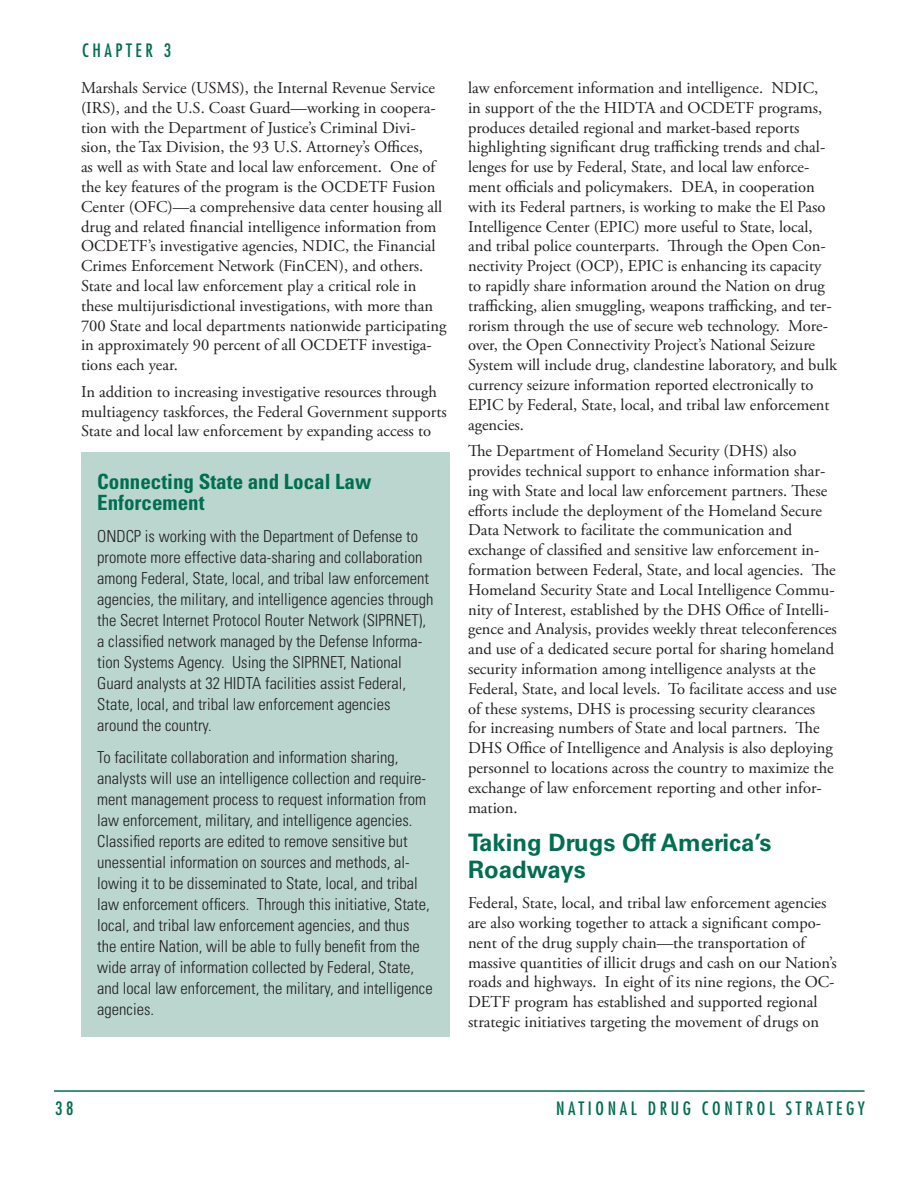
<style>
.page{position:relative;width:918px;height:1188px;background:#fff}
.page>*{position:absolute;margin:0;border:0;box-sizing:border-box;transform-origin:0 0}
.Para_Intro{font:700 24px/27px "Univers LT Std";color:#006e51}
.call_out_text_header{font:700 condensed 21px/21px "Univers LT Std";color:#006e51}
.t1{font:condensed 18px "Futura Std";letter-spacing:.2em;color:#006e51}
.body{font:16.5px/19.8px "Adobe Garamond Pro";color:#231f20}
.call_out_text{font:300 condensed 16.5px/21px "Univers LT Std";color:#231f20}
</style>
<div class="page">
<hr style="left:54px;top:1090px;width:811px;height:2px;background:#006e51">
<div style="left:81px;top:452px;width:369px;height:585px;background:#bad6ce"></div>
<p class="t1" style="left:82px;top:39px;width:91px">CHAPTER 3</p>
<p class="body" style="left:81px;top:78px;width:367px">Marshals Service (USMS), the Internal Revenue Service (IRS), and the U.S. Coast Guard—working in coopera&shy;tion with the Department of Justice’s Criminal Divi&shy;sion, the Tax Division, the 93 U.S. Attorney’s Offices,<br>as well as with State and local law enforcement. One of the key features of the program is the OCDETF Fusion Center (OFC)—a comprehensive data center housing all drug and related financial intelligence information from OCDETF’s investigative agencies, NDIC, the Financial Crimes Enforcement Network (FinCEN), and others.<br>State and local law enforcement play a critical role in these multijurisdictional investigations, with more than 700 State and local departments nationwide participating in approximately 90 percent of all OCDETF investiga&shy;tions each year.</p>
<p class="body" style="left:81px;top:382px;width:367px">In addition to increasing investigative resources through multiagency taskforces, the Federal Government supports<br>State and local law enforcement by expanding access to</p>
<p class="call_out_text_header" style="left:97px;top:471px;width:276px">Connecting State and Local Law<br>Enforcement</p>
<p class="call_out_text" style="left:97px;top:526px;width:338px">ONDCP is working with the Department of Defense to promote more effective data-sharing and collaboration among Federal, State, local, and tribal law enforcement agencies, the military, and intelligence agencies through the Secret Internet Protocol Router Network (SIPRNET), a classified network managed by the Defense Informa&shy;tion Systems Agency. Using the SIPRNET, National Guard analysts at 32 HIDTA facilities assist Federal, State, local, and tribal law enforcement agencies around the country.</p>
<p class="call_out_text" style="left:97px;top:747px;width:337px">To facilitate collaboration and information sharing, analysts will use an intelligence collection and require&shy;ment management process to request information from law enforcement, military, and intelligence agencies.<br>Classified reports are edited to remove sensitive but unessential information on sources and methods, al&shy;lowing it to be disseminated to State, local, and tribal law enforcement officers. Through this initiative, State, local, and tribal law enforcement agencies, and thus the entire Nation, will be able to fully benefit from the wide array of information collected by Federal, State, and local law enforcement, the military, and intelligence agencies.</p>
<p class="body" style="left:468px;top:78px;width:371px">law enforcement information and intelligence. NDIC,<br>in support of the the HIDTA and OCDETF programs, produces detailed regional and market-based reports highlighting significant drug trafficking trends and chal&shy;lenges for use by Federal, State, and local law enforce&shy;ment officials and policymakers. DEA, in cooperation with its Federal partners, is working to make the El Paso Intelligence Center (EPIC) more useful to State, local, and tribal police counterparts. Through the Open Con&shy;nectivity Project (OCP), EPIC is enhancing its capacity to rapidly share information around the Nation on drug trafficking, alien smuggling, weapons trafficking, and ter&shy;rorism through the use of secure web technology. More&shy;over, the Open Connectivity Project’s National Seizure System will include drug, clandestine laboratory, and bulk currency seizure information reported electronically to EPIC by Federal, State, local, and tribal law enforcement agencies.</p>
<p class="body" style="left:468px;top:442px;width:370px">The Department of Homeland Security (DHS) also provides technical support to enhance information shar&shy;ing with State and local law enforcement partners. These efforts include the deployment of the Homeland Secure Data Network to facilitate the communication and exchange of classified and sensitive law enforcement in&shy;formation between Federal, State, and local agencies. The Homeland Security State and Local Intelligence Commu&shy;nity of Interest, established by the DHS Office of Intelli&shy;gence and Analysis, provides weekly threat teleconferences and use of a dedicated secure portal for sharing homeland security information among intelligence analysts at the Federal, State, and local levels. To facilitate access and use of these systems, DHS is processing security clearances for increasing numbers of State and local partners. The DHS Office of Intelligence and Analysis is also deploying personnel to locations across the country to maximize the exchange of law enforcement reporting and other infor&shy;mation.</p>
<p class="Para_Intro" style="left:468px;top:829px;width:305px">Taking Drugs Off America’s<br>Roadways</p>
<p class="body" style="left:468px;top:894px;width:370px">Federal, State, local, and tribal law enforcement agencies are also working together to attack a significant compo&shy;nent of the drug supply chain—the transportation of massive quantities of illicit drugs and cash on our Nation’s roads and highways. In eight of its nine regions, the OC-DETF program has established and supported regional strategic initiatives targeting the movement of drugs on</p>
<p class="t1" style="left:55px;top:1097px;width:20px">38</p>
<p class="t1" style="left:556px;top:1097px;width:310px">NATIONAL DRUG CONTROL STRATEGY</p>
</div>
